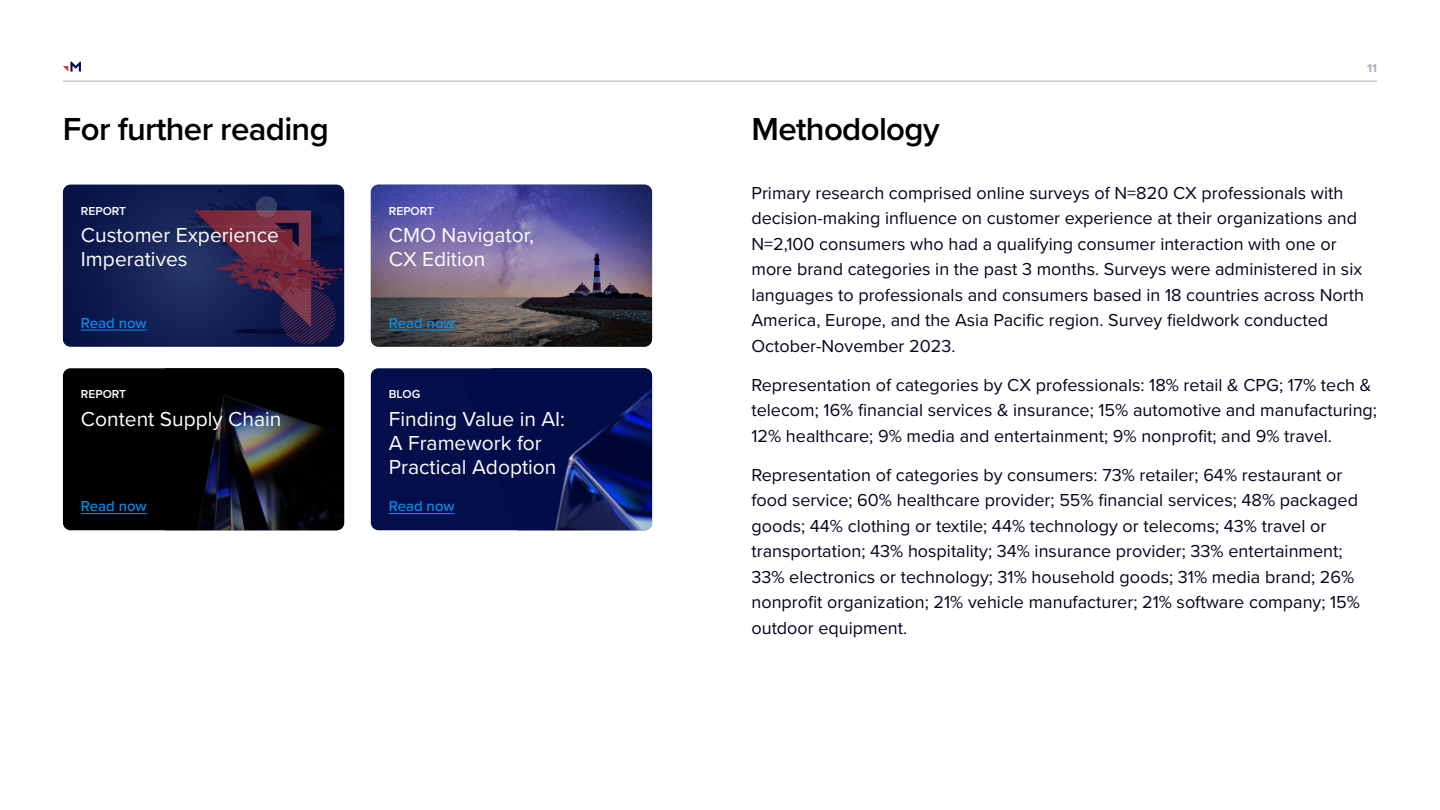
<style>
.page{position:relative;width:1440px;height:810px;background:#fff}
.page>*{position:absolute;margin:0;border:0;box-sizing:border-box;transform-origin:0 0}
.t1{font:600 33px "Proxima Nova";letter-spacing:-.02em;color:#000}
.t2{font:21px/24px "Proxima Nova";color:#fff}
.t3{font:18px/25.5px "Proxima Nova";color:#05051e}
.t4{font:500 15px "Proxima Nova";color:#0391f2}
.t5{font:600 12px "Proxima Nova";color:#fff}
.t6{font:700 12px "Proxima Nova";color:#aeaebc}
</style>
<div class="page">
<hr style="left:63px;top:81px;width:1314px;height:1px;background:#aeaebc">
<svg style="left:63px;top:62px;width:18px;height:10px"></svg>
<img style="left:63px;top:185px;width:281px;height:162px">
<img style="left:371px;top:185px;width:281px;height:162px">
<div style="left:63px;top:368px;width:281px;height:162px;background:#000;border-radius:8px"></div>
<img style="left:165px;top:368px;width:179px;height:162px">
<div style="left:371px;top:368px;width:281px;height:162px;background:#040e4b;border-radius:8px"></div>
<img style="left:463px;top:368px;width:189px;height:162px">
<hr style="left:81px;top:330px;width:66px;height:1px;background:#0391f2">
<hr style="left:389px;top:330px;width:66px;height:1px;background:#0391f2">
<hr style="left:81px;top:513px;width:66px;height:1px;background:#0391f2">
<hr style="left:389px;top:513px;width:66px;height:1px;background:#0391f2">
<h1 class="t1" style="left:63px;top:104px;width:267px">For further reading</h1>
<h1 class="t1" style="left:751px;top:104px;width:190px">Methodology</h1>
<p class="t6" style="left:1367px;top:59px;width:11px">11</p>
<p class="t5" style="left:81px;top:202px;width:47px">REPORT</p>
<p class="t5" style="left:389px;top:202px;width:47px">REPORT</p>
<p class="t2" style="left:81px;top:222px;width:200px">Customer Experience<br>Imperatives</p>
<p class="t2" style="left:389px;top:222px;width:146px">CMO Navigator,<br>CX Edition</p>
<p class="t4" style="left:81px;top:312px;width:67px">Read now</p>
<p class="t4" style="left:389px;top:312px;width:67px">Read now</p>
<p class="t5" style="left:81px;top:385px;width:47px">REPORT</p>
<p class="t5" style="left:389px;top:385px;width:33px">BLOG</p>
<p class="t2" style="left:81px;top:406px;width:202px">Content Supply Chain</p>
<p class="t2" style="left:389px;top:406px;width:178px">Finding Value in AI:<br>A Framework for<br>Practical Adoption</p>
<p class="t4" style="left:81px;top:495px;width:67px">Read now</p>
<p class="t4" style="left:389px;top:495px;width:67px">Read now</p>
<p class="t3" style="left:751px;top:179px;width:614px">Primary research comprised online surveys of N=820 CX professionals with decision-making influence on customer experience at their organizations and N=2,100 consumers who had a qualifying consumer interaction with one or more brand categories in the past 3 months. Surveys were administered in six languages to professionals and consumers based in 18 countries across North America, Europe, and the Asia Pacific region. Survey fieldwork conducted October-November 2023.</p>
<p class="t3" style="left:751px;top:371px;width:627px">Representation of categories by CX professionals: 18% retail &amp; CPG; 17% tech &amp; telecom; 16% financial services &amp; insurance; 15% automotive and manufacturing;<br>12% healthcare; 9% media and entertainment; 9% nonprofit; and 9% travel.</p>
<p class="t3" style="left:751px;top:461px;width:610px">Representation of categories by consumers: 73% retailer; 64% restaurant or food service; 60% healthcare provider; 55% financial services; 48% packaged goods; 44% clothing or textile; 44% technology or telecoms; 43% travel or transportation; 43% hospitality; 34% insurance provider; 33% entertainment; 33% electronics or technology; 31% household goods; 31% media brand; 26% nonprofit organization; 21% vehicle manufacturer; 21% software company; 15% outdoor equipment.</p>
</div>
